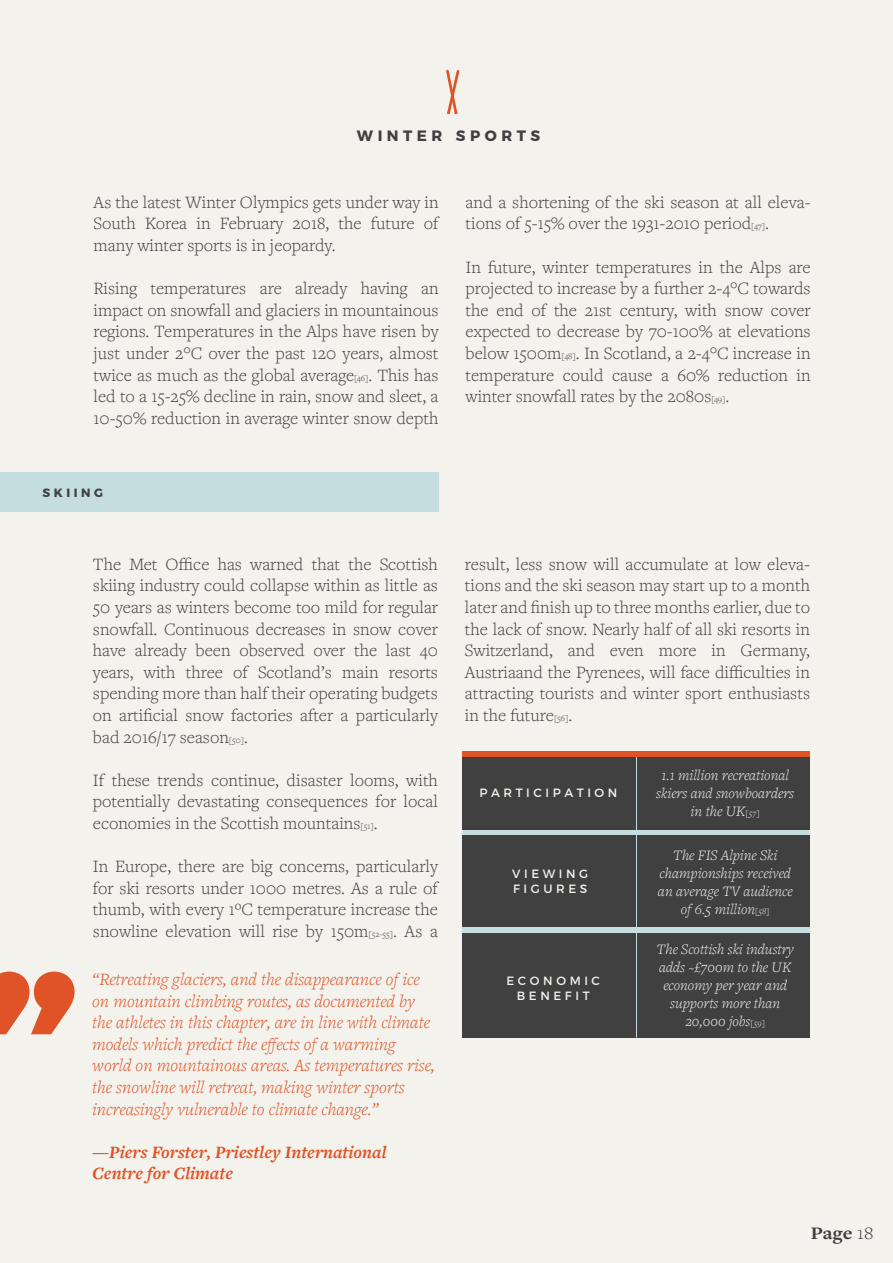
<style>
.page{position:relative;width:893px;height:1263px;background:#f3f2ec}
.page>*{position:absolute;margin:0;border:0;box-sizing:border-box;transform-origin:0 0}
.t1{font:700 239.4px "Montserrat";color:#df5326}
.t2{font:700 18.3px "Freight Text Pro";color:#404041;scale:1.1 1}
.t3{font:300 18px/21.6px "Freight Text Pro";color:#404041;text-align:justify}
.t4{font:italic 300 18px/21.6px "Freight Text Pro";color:#df5326}
.t5{font:italic 700 18px/21.6px "Freight Text Pro";color:#df5326}
.t6{font:italic 300 15px/18px "Freight Text Pro";color:#f3f2ec;text-align:center}
.t7{font:700 15px "Montserrat";color:#404041}
.t8{font:12px/14.4px "Montserrat";color:#f3f2ec}
.t9{font:700 12px "Montserrat";color:#404041}
.s1{font-size:9px}
.s2{font-weight:300}
</style>
<div class="page">
<div style="left:463px;top:933px;width:347px;height:104px;background:#404041"></div>
<div style="left:463px;top:756px;width:347px;height:75px;background:#404041"></div>
<div style="left:463px;top:830px;width:347px;height:5px;background:#c4ddde"></div>
<div style="left:463px;top:835px;width:347px;height:93px;background:#404041"></div>
<hr style="left:636px;top:754px;width:1px;height:283px;background:#c4ddde">
<div style="left:463px;top:751px;width:347px;height:5px;background:#df5326"></div>
<div style="left:463px;top:928px;width:347px;height:5px;background:#c4ddde"></div>
<div style="left:0;top:472px;width:439px;height:40px;background:#c4ddde"></div>
<svg style="left:446px;top:70px;width:13px;height:44px"></svg>
<p class="t7" style="left:357px;top:123px;width:185px">W I N T E R S P O R T S</p>
<p class="t3" style="left:94px;top:191px;width:346px">As the latest Winter Olympics gets under way in South Korea in February 2018, the future of many winter sports is in jeopardy.</p>
<p class="t3" style="left:94px;top:277px;width:347px">Rising temperatures are already having an impact on snowfall and glaciers in mountainous regions. Temperatures in the Alps have risen by just under 2°C over the past 120 years, almost twice as much as the global average<span class="s1">[46]</span>. This has led to a 15-25% decline in rain, snow and sleet, a 10-50% reduction in average winter snow depth</p>
<p class="t9" style="left:42px;top:483px;width:62px">S K I I N G</p>
<p class="t3" style="left:93px;top:552px;width:347px">The Met Office has warned that the Scottish skiing industry could collapse within as little as 50 years as winters become too mild for regular snowfall. Continuous decreases in snow cover have already been observed over the last 40 years, with three of Scotland’s main resorts spending more than half their operating budgets on artificial snow factories after a particularly bad 2016/17 season<span class="s1">[50]</span>.</p>
<p class="t3" style="left:93px;top:768px;width:347px">If these trends continue, disaster looms, with potentially devastating consequences for local economies in the Scottish mountains<span class="s1">[51]</span>.</p>
<p class="t3" style="left:93px;top:855px;width:347px">In Europe, there are big concerns, particularly for ski resorts under 1000 metres. As a rule of thumb, with every 1ºC temperature increase the snowline elevation will rise by 150m<span class="s1">[52-55]</span>. As a</p>
<h1 class="t1" style="left:-20px;top:857px;width:105px">”</h1>
<p class="t4" style="left:92px;top:968px;width:344px">“Retreating glaciers, and the disappearance of ice on mountain climbing routes, as documented by the athletes in this chapter, are in line with climate models which predict the effects of a warming world on mountainous areas. As temperatures rise, the snowline will retreat, making winter sports increasingly vulnerable to climate change.”</p>
<p class="t5" style="left:92px;top:1141px;width:296px">—Piers Forster, Priestley International<br>Centre for Climate</p>
<p class="t3" style="left:466px;top:191px;width:347px">and a shortening of the ski season at all eleva&shy;tions of 5-15% over the 1931-2010 period<span class="s1">[47]</span>.</p>
<p class="t3" style="left:466px;top:255px;width:347px">In future, winter temperatures in the Alps are projected to increase by a further 2-4°C towards the end of the 21st century, with snow cover expected to decrease by 70-100% at elevations below 1500m<span class="s1">[48]</span>. In Scotland, a 2-4°C increase in temperature could cause a 60% reduction in winter snowfall rates by the 2080s<span class="s1">[49]</span>.</p>
<p class="t3" style="left:465px;top:552px;width:347px">result, less snow will accumulate at low eleva&shy;tions and the ski season may start up to a month later and finish up to three months earlier, due to the lack of snow. Nearly half of all ski resorts in Switzerland, and even more in Germany, Austriaand the Pyrenees, will face difficulties in attracting tourists and winter sport enthusiasts in the future<span class="s1">[56]</span>.</p>
<p class="t8" style="left:479px;top:785px;width:140px">P A R T I C I P A T I O N</p>
<p class="t8" style="left:512px;top:866px;width:77px">V I E W I N G<br>F I G U R E S</p>
<p class="t8" style="left:506px;top:973px;width:95px;text-align:center">E C O N O M I C<br>B E N E F I T</p>
<p class="t6" style="left:656px;top:765px;width:139px">1.1 million recreational skiers and snowboarders in the UK<span class="s1">[57]</span></p>
<p class="t6" style="left:658px;top:845px;width:136px">The FIS Alpine Ski championships received an average TV audience of 6.5 million<span class="s1">[58]</span></p>
<p class="t6" style="left:656px;top:940px;width:139px">The Scottish ski industry adds ~£700m to the UK economy per year and supports more than<br>20,000 jobs<span class="s1">[59]</span></p>
<p class="t2" style="left:811px;top:1220px;width:58px">Page <span class="s2">18</span></p>
</div>
